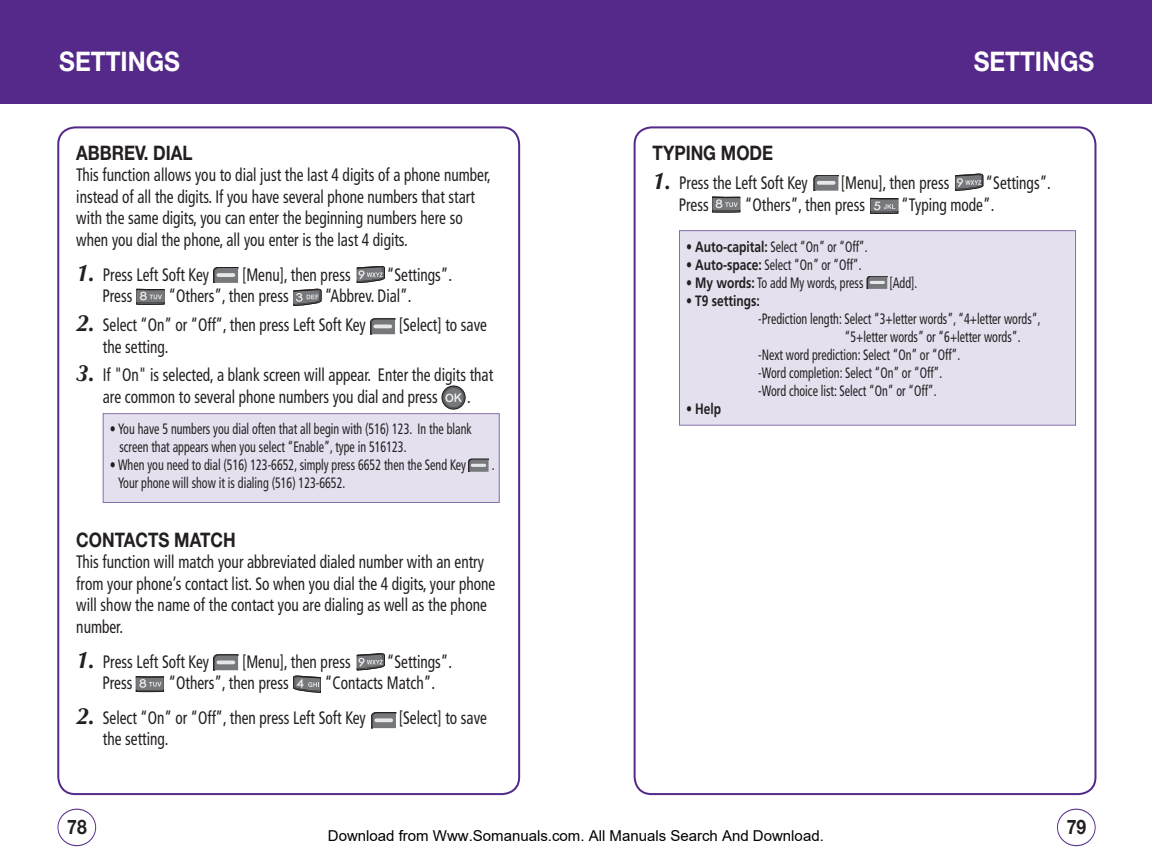
<style>
.page{position:relative;width:1152px;height:864px;background:#fff}
.page>*{position:absolute;margin:0;border:0;box-sizing:border-box;transform-origin:0 0}
.t1{font:700 27px "Helvetica Neue";color:#fff;scale:.9 1}
.t2{font:700 20px "Helvetica Neue";color:#231f20;scale:.85 1}
.t3{font:700 20px "Helvetica Neue";color:#231f20;scale:.88 1}
.t4{font:condensed 18px/21.6px "Frutiger";color:#231f20;scale:.85 1}
.t5{font:condensed 15px/18px "Frutiger";color:#231f20;scale:.8 1}
.t6{font:15px "Arial";color:#000}
.t7{font:700 15px "Frutiger";color:#231f20;scale:.8 1}
.s1{font-family:"Optima";font-weight:700;font-style:italic;font-stretch:normal;font-size:24px}
.s2{font-weight:700;font-stretch:normal}
.s3{font-weight:400;font-stretch:condensed}
</style>
<div class="page">
<div style="left:57px;top:808px;width:39px;height:37px;border:1px solid #542989;border-radius:50%"></div>
<div style="left:1056px;top:808px;width:39px;height:37px;border:1px solid #542989;border-radius:50%"></div>
<div style="left:1px;top:1px;width:1150px;height:103px;background:#542989"></div>
<div style="left:57px;top:126px;width:463px;height:668px;border:2px solid #542989;border-radius:17px"></div>
<svg style="left:213px;top:267px;width:25px;height:16px"></svg>
<svg style="left:216px;top:273px;width:19px;height:4px"></svg>
<svg style="left:357px;top:266px;width:27px;height:17px"></svg>
<svg style="left:136px;top:289px;width:28px;height:15px"></svg>
<svg style="left:370px;top:318px;width:25px;height:16px"></svg>
<svg style="left:373px;top:324px;width:19px;height:4px"></svg>
<svg style="left:442px;top:386px;width:23px;height:23px"></svg>
<div style="left:442px;top:385px;width:23px;height:24px;border:1px solid #231f20;border-radius:50%"></div>
<div style="left:444px;top:388px;width:19px;height:19px;background:#76787b;border-radius:50%"></div>
<svg style="left:445px;top:393px;width:17px;height:9px"></svg>
<div style="left:103px;top:413px;width:396px;height:89px;background:#e5e0ee"></div>
<div style="left:103px;top:413px;width:396px;height:89px;border:1px solid #876fad"></div>
<svg style="left:468px;top:458px;width:20px;height:13px"></svg>
<hr style="left:471px;top:463px;width:15px;height:3px;background:#e6e7e9;border-radius:2px">
<svg style="left:213px;top:654px;width:25px;height:16px"></svg>
<svg style="left:216px;top:660px;width:19px;height:4px"></svg>
<svg style="left:357px;top:653px;width:27px;height:17px"></svg>
<svg style="left:136px;top:676px;width:28px;height:15px"></svg>
<svg style="left:293px;top:289px;width:28px;height:17px"></svg>
<svg style="left:371px;top:712px;width:25px;height:15px"></svg>
<hr style="left:374px;top:718px;width:19px;height:3px;background:#e6e7e9;border-radius:2px">
<div style="left:633px;top:126px;width:463px;height:668px;border:2px solid #542989;border-radius:17px"></div>
<svg style="left:813px;top:175px;width:25px;height:16px"></svg>
<svg style="left:816px;top:181px;width:19px;height:4px"></svg>
<svg style="left:955px;top:174px;width:28px;height:17px"></svg>
<svg style="left:712px;top:197px;width:28px;height:15px"></svg>
<svg style="left:293px;top:675px;width:28px;height:17px"></svg>
<div style="left:679px;top:230px;width:396px;height:195px;background:#e5e0ee"></div>
<div style="left:679px;top:230px;width:396px;height:195px;border:1px solid #876fad"></div>
<svg style="left:870px;top:198px;width:28px;height:15px"></svg>
<svg style="left:866px;top:276px;width:21px;height:13px"></svg>
<hr style="left:869px;top:281px;width:15px;height:3px;background:#e6e7e9;border-radius:2px">
<h1 class="t1" style="left:59px;top:52px;width:135px">SETTINGS</h1>
<h1 class="t1" style="left:973px;top:52px;width:135px">SETTINGS</h1>
<p class="t2" style="left:76px;top:145px;width:138px">ABBREV. DIAL</p>
<p class="t4" style="left:76px;top:165px;width:489px">This function allows you to dial just the last 4 digits of a phone number, instead of all the digits. If you have several phone numbers that start with the same digits, you can enter the beginning numbers here so when you dial the phone, all you enter is the last 4 digits.</p>
<p class="t4" style="left:76px;top:265px;width:158px"><span class="s1">1.</span> Press Left Soft Key</p>
<p class="t4" style="left:242px;top:265px;width:129px">[Menu], then press</p>
<p class="t4" style="left:387px;top:265px;width:78px">“Settings”.</p>
<p class="t4" style="left:102px;top:286px;width:37px">Press</p>
<p class="t4" style="left:168px;top:286px;width:143px">“Others”, then press</p>
<p class="t4" style="left:325px;top:286px;width:103px">“Abbrev. Dial”.</p>
<p class="t4" style="left:76px;top:315px;width:342px"><span class="s1">2.</span> Select “On” or “Off”, then press Left Soft Key</p>
<p class="t4" style="left:399px;top:315px;width:105px">[Select] to save</p>
<p class="t4" style="left:103px;top:337px;width:79px">the setting.</p>
<p class="t4" style="left:103px;top:365px;width:461px;text-indent:-27px"><span class="s1">3.</span> If "On" is selected, a blank screen will appear. Enter the digits that are common to several phone numbers you dial and press</p>
<p class="t4" style="left:467px;top:387px;width:6px">.</p>
<p class="t5" style="left:119px;top:421px;width:442px;text-indent:-10px">• You have 5 numbers you dial often that all begin with (516) 123. In the blank screen that appears when you select “Enable”, type in 516123.</p>
<p class="t5" style="left:110px;top:457px;width:447px">• When you need to dial (516) 123-6652, simply press 6652 then the Send Key</p>
<p class="t5" style="left:492px;top:457px;width:5px">.</p>
<p class="t5" style="left:118px;top:475px;width:285px">Your phone will show it is dialing (516) 123-6652.</p>
<p class="t2" style="left:76px;top:532px;width:189px">CONTACTS MATCH</p>
<p class="t4" style="left:76px;top:552px;width:494px">This function will match your abbreviated dialed number with an entry from your phone’s contact list. So when you dial the 4 digits, your phone will show the name of the contact you are dialing as well as the phone number.</p>
<p class="t4" style="left:76px;top:651px;width:158px"><span class="s1">1.</span> Press Left Soft Key</p>
<p class="t4" style="left:242px;top:651px;width:129px">[Menu], then press</p>
<p class="t4" style="left:387px;top:651px;width:78px">“Settings”.</p>
<p class="t4" style="left:102px;top:673px;width:37px">Press</p>
<p class="t4" style="left:168px;top:673px;width:143px">“Others”, then press</p>
<p class="t4" style="left:325px;top:673px;width:131px">“Contacts Match”.</p>
<p class="t4" style="left:76px;top:707px;width:342px"><span class="s1">2.</span> Select “On” or “Off”, then press Left Soft Key</p>
<p class="t4" style="left:399px;top:707px;width:105px">[Select] to save</p>
<p class="t4" style="left:103px;top:729px;width:79px">the setting.</p>
<p class="t2" style="left:652px;top:146px;width:143px">TYPING MODE</p>
<p class="t4" style="left:652px;top:173px;width:184px"><span class="s1">1.</span> Press the Left Soft Key</p>
<p class="t4" style="left:840px;top:173px;width:129px">[Menu], then press</p>
<p class="t4" style="left:985px;top:173px;width:78px">“Settings”.</p>
<p class="t4" style="left:678px;top:195px;width:37px">Press</p>
<p class="t4" style="left:744px;top:195px;width:143px">“Others”, then press</p>
<p class="t4" style="left:901px;top:195px;width:111px">“Typing mode”.</p>
<p class="t5" style="left:686px;top:238px;width:228px">• <span class="s2">Auto-capital:</span> Select “On” or “Off”.</p>
<p class="t5" style="left:686px;top:256px;width:221px">• <span class="s2">Auto-space:</span> Select “On” or “Off”.</p>
<p class="t5" style="left:686px;top:274px;width:223px">• <span class="s2">My words:</span> To add My words, press</p>
<p class="t5" style="left:889px;top:274px;width:36px">[Add].</p>
<p class="t7" style="left:686px;top:294px;width:93px"><span class="s3">•</span> T9 settings:</p>
<p class="t5" style="left:758px;top:310px;width:354px">- Prediction length: Select “3+letter words”, “4+letter words”,</p>
<p class="t5" style="left:844px;top:328px;width:222px">“5+letter words” or “6+letter words”.</p>
<p class="t5" style="left:758px;top:346px;width:254px">-Next word prediction: Select “On” or “Off”.</p>
<p class="t5" style="left:758px;top:364px;width:231px">-Word completion: Select “On” or “Off”.</p>
<p class="t5" style="left:758px;top:382px;width:224px">-Word choice list: Select “On” or “Off”.</p>
<p class="t7" style="left:686px;top:402px;width:45px"><span class="s3">•</span> Help</p>
<p class="t3" style="left:67px;top:818px;width:24px">78</p>
<p class="t3" style="left:1066px;top:818px;width:24px">79</p>
<p class="t6" style="left:328px;top:826px;width:497px">Download from Www.Somanuals.com. All Manuals Search And Download.</p>
</div>
